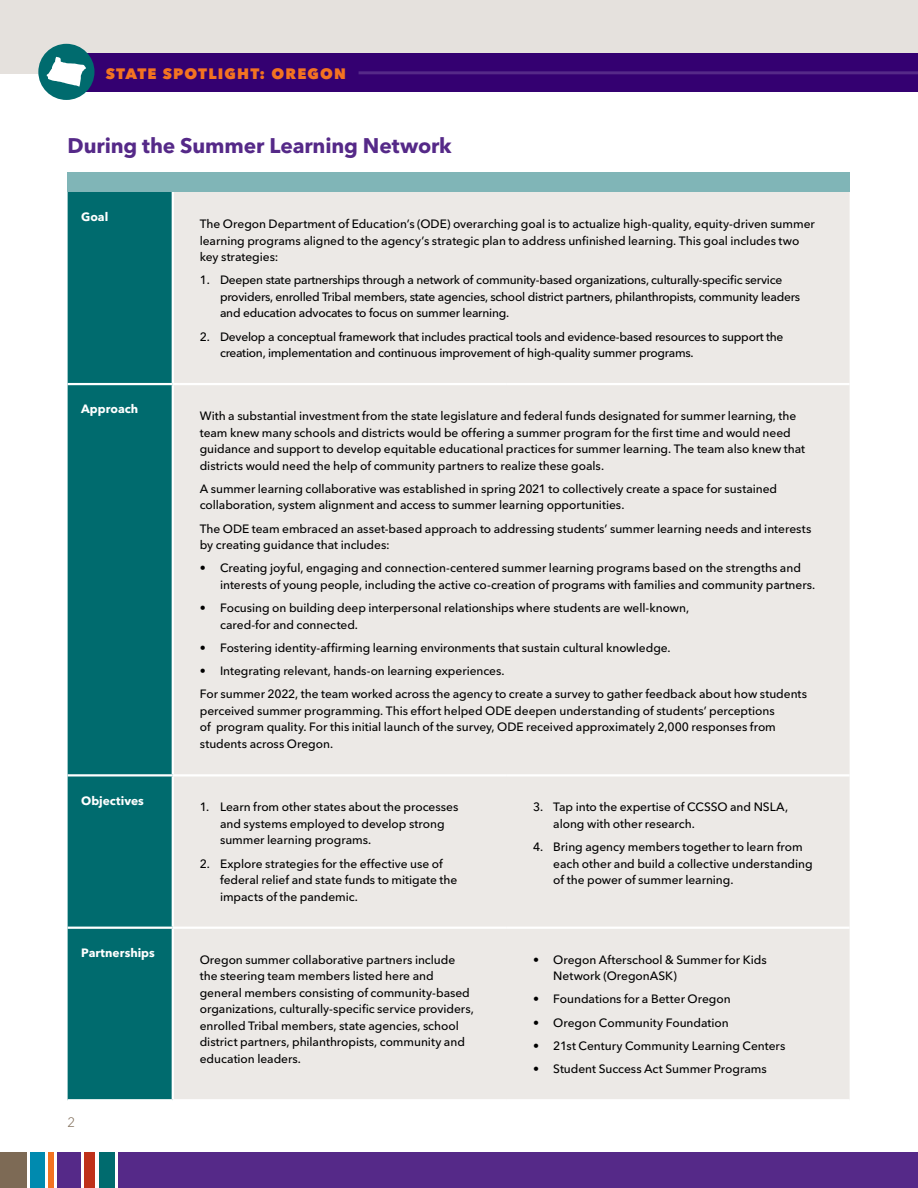
<style>
.page{position:relative;width:918px;height:1188px;background:#fff}
.page>*{position:absolute;margin:0;border:0;box-sizing:border-box;transform-origin:0 0}
.t1{font:700 21px "Avenir Next LT Pro";letter-spacing:-.005em;color:#552988}
.t2{font:800 15px "Avenir Next LT Pro";letter-spacing:.08em;color:#f37321}
.t3{font:300 13.5px "Avenir Next LT Pro";color:#7d6a55}
.t4{font:500 12px/16.5px "Avenir Next LT Pro";letter-spacing:-.005em;color:#000}
.t5{font:700 12px "Avenir Next LT Pro";color:#fff}
</style>
<div class="page">
<div style="left:118px;top:1153px;width:800px;height:35px;background:#552988"></div>
<div style="left:0;top:1153px;width:26px;height:35px;background:#7d6a55"></div>
<div style="left:30px;top:1153px;width:14px;height:35px;background:#008aaf"></div>
<div style="left:48px;top:1153px;width:5px;height:35px;background:#f37321"></div>
<div style="left:57px;top:1153px;width:24px;height:35px;background:#552988"></div>
<div style="left:85px;top:1153px;width:10px;height:35px;background:#bf311a"></div>
<div style="left:99px;top:1153px;width:15px;height:35px;background:#006b6e"></div>
<div style="left:68px;top:172px;width:782px;height:20px;background:#80b5b7"></div>
<div style="left:68px;top:192px;width:104px;height:907px;background:#006b6e"></div>
<div style="left:174px;top:192px;width:676px;height:907px;background:#ece9e6"></div>
<hr style="left:173px;top:383px;width:333px;height:2px;background:#fff">
<hr style="left:506px;top:383px;width:344px;height:2px;background:#fff">
<hr style="left:173px;top:774px;width:333px;height:3px;background:#fff">
<hr style="left:506px;top:774px;width:344px;height:3px;background:#fff">
<hr style="left:173px;top:927px;width:333px;height:2px;background:#fff">
<hr style="left:506px;top:927px;width:344px;height:2px;background:#fff">
<hr style="left:68px;top:383px;width:105px;height:2px;background:#fff">
<hr style="left:68px;top:774px;width:105px;height:3px;background:#fff">
<hr style="left:68px;top:927px;width:105px;height:2px;background:#fff">
<div style="left:0;top:0;width:918px;height:73px;background:#e5e1dd"></div>
<div style="left:58px;top:54px;width:860px;height:38px;background:#340071"></div>
<hr style="left:359px;top:71px;width:559px;height:3px;background:#552988">
<div style="left:38px;top:44px;width:56px;height:56px;background:#006b6e;border-radius:50%"></div>
<svg style="left:47px;top:57px;width:39px;height:30px"></svg>
<p class="t2" style="left:106px;top:64px;width:242px">STATE SPOTLIGHT: OREGON</p>
<h1 class="t1" style="left:68px;top:132px;width:386px">During the Summer Learning Network</h1>
<p class="t5" style="left:81px;top:210px;width:29px">Goal</p>
<p class="t5" style="left:81px;top:402px;width:59px">Approach</p>
<p class="t5" style="left:81px;top:793px;width:64px">Objectives</p>
<p class="t5" style="left:81px;top:945px;width:75px">Partnerships</p>
<p class="t3" style="left:68px;top:1114px;width:9px">2</p>
<p class="t4" style="left:200px;top:216px;width:617px">The Oregon Department of Education’s (ODE) overarching goal is to actualize high-quality, equity-driven summer learning programs aligned to the agency’s strategic plan to address unfinished learning. This goal includes two key strategies:</p>
<p class="t4" style="left:220px;top:272px;width:582px;text-indent:-20px">1. Deepen state partnerships through a network of community-based organizations, culturally-specific service providers, enrolled Tribal members, state agencies, school district partners, philanthropists, community leaders and education advocates to focus on summer learning.</p>
<p class="t4" style="left:220px;top:328px;width:565px;text-indent:-20px">2. Develop a conceptual framework that includes practical tools and evidence-based resources to support the creation, implementation and continuous improvement of high-quality summer programs.</p>
<p class="t4" style="left:200px;top:408px;width:607px">With a substantial investment from the state legislature and federal funds designated for summer learning, the team knew many schools and districts would be offering a summer program for the first time and would need guidance and support to develop equitable educational practices for summer learning. The team also knew that districts would need the help of community partners to realize these goals.</p>
<p class="t4" style="left:200px;top:480px;width:579px">A summer learning collaborative was established in spring 2021 to collectively create a space for sustained collaboration, system alignment and access to summer learning opportunities.</p>
<p class="t4" style="left:200px;top:520px;width:613px">The ODE team embraced an asset-based approach to addressing students’ summer learning needs and interests by creating guidance that includes:</p>
<p class="t4" style="left:220px;top:560px;width:597px;text-indent:-20px">• Creating joyful, engaging and connection-centered summer learning programs based on the strengths and interests of young people, including the active co-creation of programs with families and community partners.</p>
<p class="t4" style="left:220px;top:600px;width:471px;text-indent:-20px">• Focusing on building deep interpersonal relationships where students are well-known, cared-for and connected.</p>
<p class="t4" style="left:200px;top:639px;width:472px">• Fostering identity-affirming learning environments that sustain cultural knowledge.</p>
<p class="t4" style="left:200px;top:659px;width:609px;line-height:23.2px">• Integrating relevant, hands-on learning experiences.<br>For summer 2022, the team worked across the agency to create a survey to gather feedback about how students</p>
<p class="t4" style="left:200px;top:702px;width:578px;text-align:justify">perceived summer programming. This effort helped ODE deepen understanding of students’ perceptions of program quality. For this initial launch of the survey, ODE received approximately 2,000 responses from students across Oregon.</p>
<p class="t4" style="left:220px;top:799px;width:240px;text-indent:-20px">1. Learn from other states about the processes and systems employed to develop strong summer learning programs.</p>
<p class="t4" style="left:220px;top:855px;width:239px;text-indent:-20px">2. Explore strategies for the effective use of federal relief and state funds to mitigate the impacts of the pandemic.</p>
<p class="t4" style="left:553px;top:799px;width:236px;text-indent:-20px">3. Tap into the expertise of CCSSO and NSLA, along with other research.</p>
<p class="t4" style="left:553px;top:839px;width:261px;text-indent:-20px">4. Bring agency members together to learn from each other and build a collective understanding of the power of summer learning.</p>
<p class="t4" style="left:200px;top:951px;width:276px">Oregon summer collaborative partners include the steering team members listed here and general members consisting of community-based organizations, culturally-specific service providers, enrolled Tribal members, state agencies, school district partners, philanthropists, community and education leaders.</p>
<p class="t4" style="left:553px;top:951px;width:215px;text-indent:-20px">• Oregon Afterschool &amp; Summer for Kids<br>Network (OregonASK)</p>
<p class="t4" style="left:533px;top:991px;width:199px">• Foundations for a Better Oregon</p>
<p class="t4" style="left:533px;top:1014px;width:197px">• Oregon Community Foundation</p>
<p class="t4" style="left:533px;top:1037px;width:254px">• 21st Century Community Learning Centers</p>
<p class="t4" style="left:533px;top:1061px;width:235px">• Student Success Act Summer Programs</p>
</div>
